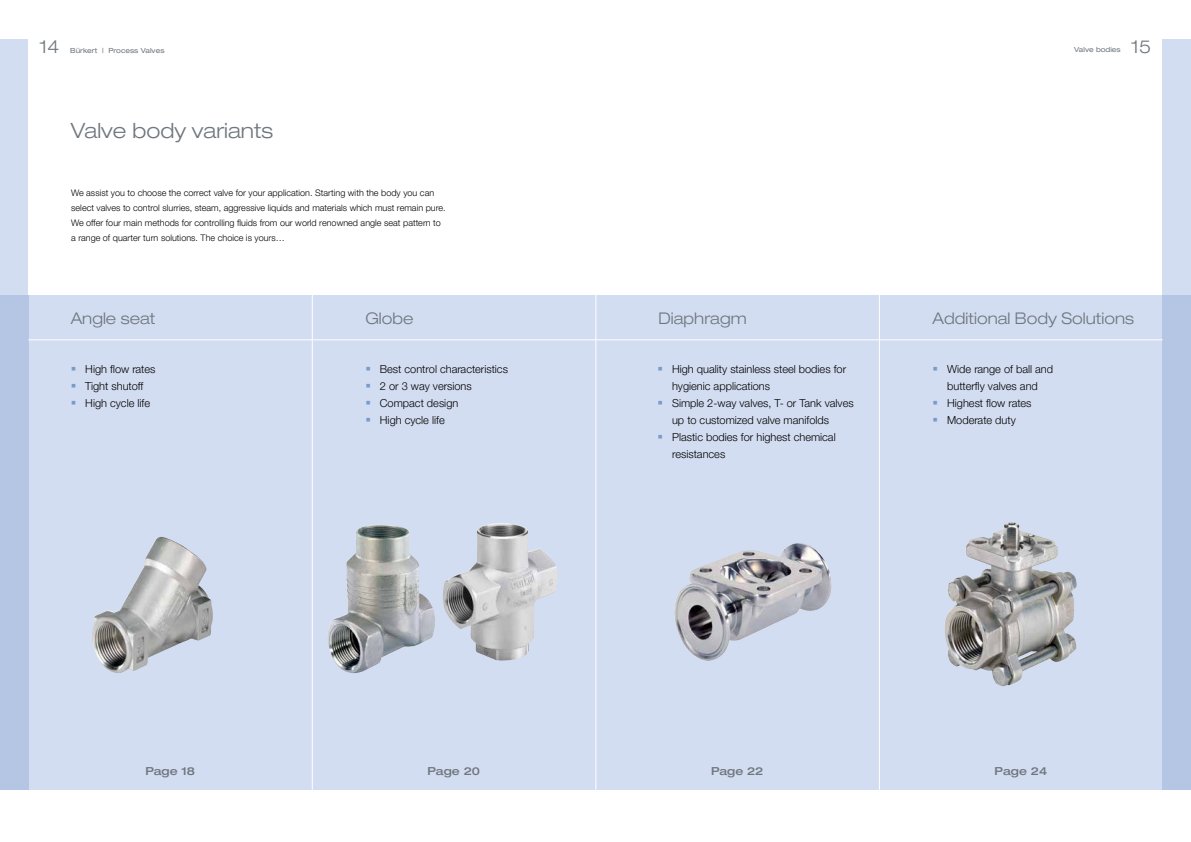
<style>
.page{position:relative;width:1191px;height:842px;background:#fff}
.page>*{position:absolute;margin:0;border:0;box-sizing:border-box;transform-origin:0 0}
.t1{font:300 expanded 21px "Helvetica Neue LTW1 G";color:#6e777e}
.t2{font:300 expanded 18px "Helvetica Neue LTW1 G";color:#6e777e}
.t3{font:300 expanded 16px "Helvetica Neue LTW1 G";color:#6e777e}
.t4{font:300 11px/17px "Helvetica Neue LTW1 G";color:#000}
.t5{font:500 expanded 11px "Helvetica Neue LTW1 G";color:#6e777e}
.t6{font:300 9px/15px "Helvetica Neue LTW1 G";letter-spacing:.005em;color:#000}
.t7{font:expanded 7px "Helvetica Neue LTW1 G";color:#6e777e}
.s1{font-family:"Arial";font-weight:400;font-size:16px;color:#779ccc}
</style>
<div class="page">
<div style="left:0;top:40px;width:28px;height:750px;background:#d3ddf1"></div>
<div style="left:1162px;top:40px;width:29px;height:750px;background:#d3ddf1"></div>
<div style="left:28px;top:295px;width:1163px;height:495px;background:#d3ddf1"></div>
<div style="left:1162px;top:295px;width:29px;height:495px;background:#b4c6e4"></div>
<div style="left:0;top:295px;width:28px;height:495px;background:#b4c6e4"></div>
<hr style="left:879px;top:295px;width:1px;height:495px;background:#fff">
<hr style="left:312px;top:294px;width:1px;height:496px;background:#fff">
<hr style="left:595px;top:294px;width:1px;height:496px;background:#fff">
<hr style="left:28px;top:339px;width:1134px;height:1px;background:#fff">
<img style="left:944px;top:522px;width:132px;height:164px">
<img style="left:327px;top:525px;width:108px;height:148px">
<img style="left:674px;top:543px;width:158px;height:118px">
<img style="left:92px;top:537px;width:121px;height:136px">
<img style="left:443px;top:523px;width:114px;height:138px">
<h2 class="t2" style="left:40px;top:35px;width:22px">14</h2>
<p class="t7" style="left:70px;top:46px;width:96px">Bürkert | Process Valves</p>
<p class="t7" style="left:1074px;top:46px;width:48px">Valve bodies</p>
<h2 class="t2" style="left:1131px;top:35px;width:22px">15</h2>
<h1 class="t1" style="left:71px;top:118px;width:204px">Valve body variants</h1>
<p class="t6" style="left:71px;top:186px;width:376px">We assist you to choose the correct valve for your application. Starting with the body you can select valves to control slurries, steam, aggressive liquids and materials which must remain pure.<br>We offer four main methods for controlling fluids from our world renowned angle seat pattern to a range of quarter turn solutions. The choice is yours…</p>
<h3 class="t3" style="left:71px;top:309px;width:86px">Angle seat</h3>
<p class="t4" style="left:71px;top:360px;width:86px"><span class="s1">▪</span> High flow rates</p>
<p class="t4" style="left:71px;top:377px;width:74px"><span class="s1">▪</span> Tight shutoff</p>
<p class="t4" style="left:71px;top:394px;width:81px"><span class="s1">▪</span> High cycle life</p>
<h3 class="t3" style="left:365px;top:309px;width:50px">Globe</h3>
<p class="t4" style="left:365px;top:360px;width:144px"><span class="s1">▪</span> Best control characteristics</p>
<p class="t4" style="left:365px;top:377px;width:108px"><span class="s1">▪</span> 2 or 3 way versions</p>
<p class="t4" style="left:365px;top:394px;width:95px"><span class="s1">▪</span> Compact design</p>
<p class="t4" style="left:365px;top:411px;width:81px"><span class="s1">▪</span> High cycle life</p>
<h3 class="t3" style="left:658px;top:309px;width:90px">Diaphragm</h3>
<p class="t4" style="left:672px;top:360px;width:176px;text-indent:-15px"><span class="s1">▪</span> High quality stainless steel bodies for hygienic applications</p>
<p class="t4" style="left:672px;top:394px;width:183px;text-indent:-15px"><span class="s1">▪</span> Simple 2-way valves, T- or Tank valves up to customized valve manifolds</p>
<p class="t4" style="left:672px;top:428px;width:165px;text-indent:-15px"><span class="s1">▪</span> Plastic bodies for highest chemical resistances</p>
<h3 class="t3" style="left:932px;top:309px;width:203px">Additional Body Solutions</h3>
<p class="t4" style="left:932px;top:360px;width:122px;text-align:center"><span class="s1">▪</span> Wide range of ball and butterfly valves and</p>
<p class="t4" style="left:932px;top:394px;width:100px"><span class="s1">▪</span> Highest flow rates</p>
<p class="t4" style="left:932px;top:411px;width:85px"><span class="s1">▪</span> Moderate duty</p>
<p class="t5" style="left:145px;top:764px;width:51px">Page 18</p>
<p class="t5" style="left:427px;top:764px;width:54px">Page 20</p>
<p class="t5" style="left:711px;top:764px;width:54px">Page 22</p>
<p class="t5" style="left:994px;top:764px;width:54px">Page 24</p>
</div>
